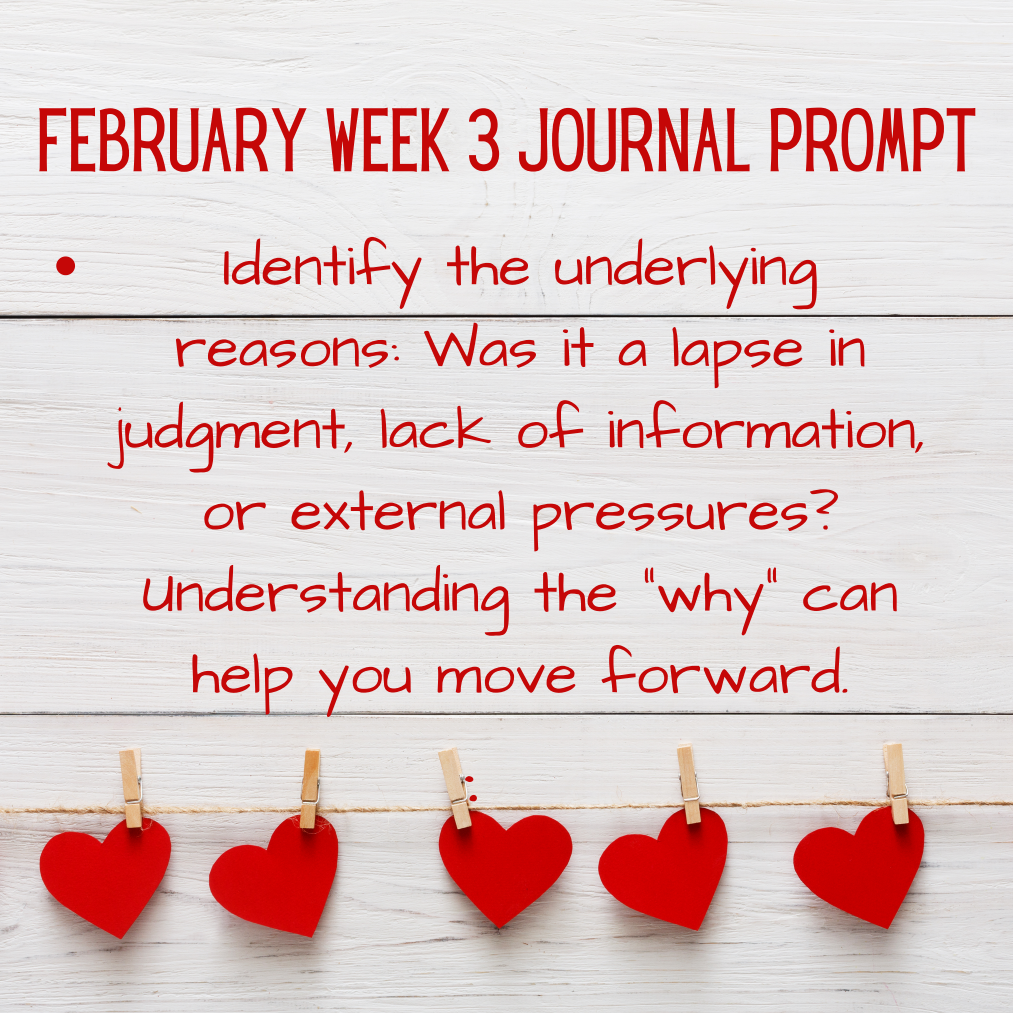
<style>
.page{position:relative;width:1013px;height:1013px;background:#fff}
.page>*{position:absolute;margin:0;border:0;box-sizing:border-box;transform-origin:0 0}
.t1{font:96.25px "Architects Daughter";color:#c50707}
.t2{font:78.75px "Hey Gotcha";color:#c50707}
.t3{font:58.75px/81.5px "Architects Daughter";color:#c50707;text-align:center}
</style>
<div class="page">
<img style="left:0;top:0;width:1012px;height:1012px">
<svg style="left:56px;top:256px;width:19px;height:19px"></svg>
<h2 class="t2" style="left:36px;top:108px;width:939px">FEBRUARY WEEK 3 JOURNAL PROMPT</h2>
<p class="t3" style="left:114px;top:227px;width:814px">Identify the underlying reasons: Was it a lapse in judgment, lack of information, or external pressures?<br>Understanding the "why" can help you move forward.</p>
<h1 class="t1" style="left:462px;top:715px;width:17px">:</h1>
</div>
